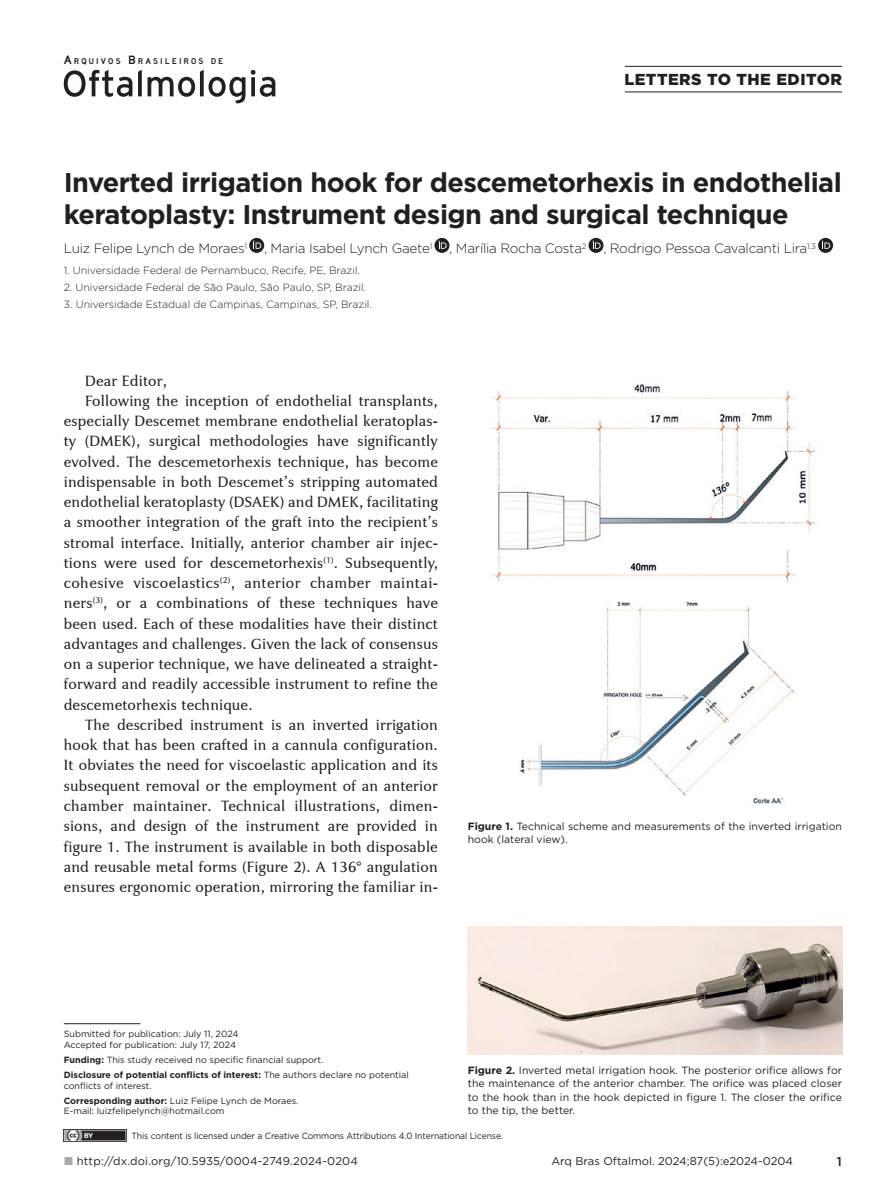
<style>
.page{position:relative;width:893px;height:1191px;background:#fff}
.page>*{position:absolute;margin:0;border:0;box-sizing:border-box;transform-origin:0 0}
.t1{font:700 27px/32.4px "Gotham";letter-spacing:-.02em;color:#231f20}
.t2{font:900 15.9px "Gotham";letter-spacing:.03em;color:#231f20}
.t3{font:15px "Jaguar JC Book";letter-spacing:.015em;color:#231f20}
.t4{font:15px "Jaguar JC Book";letter-spacing:.035em;color:#231f20}
.t5{font:300 13.5px "Gotham";letter-spacing:-.02em;color:#231f20}
.t6{font:500 12.75px "Gotham";color:#231f20}
.t7{font:11.25px "Gotham";color:#231f20}
.t8{font:10.5px/13.5px "Gotham";color:#231f20}
.t9{font:300 10.5px "Gotham";color:#231f20}
.t10{font:9px/15px "Gotham";color:#231f20}
.t11{font:9px "Gotham";color:#231f20;scale:.95 1}
.t12{font:7.8px "highwaygothic";letter-spacing:.255em;color:#231f20;scale:1.07 1}
.s1{font-size:11.25px}
.s2{font-weight:700}
.s3{color:#a8a9ad}
</style>
<div class="page">
<hr style="left:625px;top:66px;width:217px;height:1px;background:#231f20">
<hr style="left:625px;top:91px;width:217px;height:1px;background:#231f20">
<svg style="left:64px;top:70px;width:211px;height:33px"></svg>
<img style="left:64px;top:1129px;width:63px;height:12px">
<svg style="left:249px;top:238px;width:15px;height:15px"></svg>
<svg style="left:253px;top:241px;width:8px;height:8px"></svg>
<div style="left:434px;top:238px;width:15px;height:15px;background:#231f20;border-radius:50%"></div>
<svg style="left:438px;top:241px;width:9px;height:8px"></svg>
<div style="left:588px;top:238px;width:15px;height:15px;background:#231f20;border-radius:50%"></div>
<svg style="left:592px;top:241px;width:9px;height:8px"></svg>
<div style="left:818px;top:238px;width:15px;height:15px;background:#231f20;border-radius:50%"></div>
<svg style="left:822px;top:241px;width:8px;height:8px"></svg>
<hr style="left:64px;top:1023px;width:76px;height:1px;background:#231f20">
<img style="left:491px;top:384px;width:325px;height:420px">
<img style="left:468px;top:926px;width:374px;height:128px">
<p class="t12" style="left:64px;top:57px;width:151px"><span class="s1">A</span>RQUIVOS <span class="s1">B</span>RASILEIROS DE</p>
<p class="t2" style="left:624px;top:68px;width:219px">LETTERS TO THE EDITOR</p>
<h1 class="t1" style="left:64px;top:166px;width:780px">Inverted irrigation hook for descemetorhexis in endothelial keratoplasty: Instrument design and surgical technique</h1>
<p class="t5" style="left:64px;top:240px;width:185px">Luiz Felipe Lynch de Moraes<sup>1</sup></p>
<p class="t5" style="left:264px;top:240px;width:170px">, Maria Isabel Lynch Gaete<sup>1</sup></p>
<p class="t5" style="left:449px;top:240px;width:139px">, Marília Rocha Costa<sup>2</sup></p>
<p class="t5" style="left:603px;top:240px;width:214px">, Rodrigo Pessoa Cavalcanti Lira<sup>1,3</sup></p>
<p class="t9" style="left:64px;top:264px;width:298px">1. Universidade Federal de Pernambuco, Recife, PE, Brazil.</p>
<p class="t9" style="left:64px;top:281px;width:304px">2. Universidade Federal de São Paulo, São Paulo, SP, Brazil.</p>
<p class="t9" style="left:64px;top:297px;width:310px">3. Universidade Estadual de Campinas, Campinas, SP, Brazil.</p>
<p class="t3" style="left:85px;top:372px;width:83px">Dear Editor,</p>
<p class="t3" style="left:85px;top:392px;width:354px">Following the inception of endothelial transplants,</p>
<p class="t3" style="left:64px;top:412px;width:376px">especially Descemet membrane endothelial keratoplas-</p>
<p class="t3" style="left:64px;top:432px;width:376px">ty (DMEK), surgical methodologies have significantly</p>
<p class="t3" style="left:64px;top:453px;width:376px">evolved. The descemetorhexis technique, has become</p>
<p class="t3" style="left:64px;top:473px;width:376px">indispensable in both Descemet’s stripping automated</p>
<p class="t3" style="left:64px;top:493px;width:376px">endothelial keratoplasty (DSAEK) and DMEK, facilitating</p>
<p class="t3" style="left:64px;top:513px;width:376px">a smoother integration of the graft into the recipient’s</p>
<p class="t3" style="left:64px;top:534px;width:376px">stromal interface. Initially, anterior chamber air injec-</p>
<p class="t3" style="left:64px;top:554px;width:376px">tions were used for descemetorhexis<sup>(1)</sup>. Subsequently,</p>
<p class="t4" style="left:64px;top:574px;width:376px">cohesive viscoelastics<sup>(2)</sup>, anterior chamber maintai-</p>
<p class="t3" style="left:64px;top:594px;width:376px">ners<sup>(3)</sup>, or a combinations of these techniques have</p>
<p class="t3" style="left:64px;top:615px;width:376px">been used. Each of these modalities have their distinct</p>
<p class="t3" style="left:64px;top:635px;width:376px">advantages and challenges. Given the lack of consensus</p>
<p class="t3" style="left:64px;top:655px;width:376px">on a superior technique, we have delineated a straight-</p>
<p class="t3" style="left:64px;top:675px;width:376px">forward and readily accessible instrument to refine the</p>
<p class="t3" style="left:64px;top:696px;width:190px">descemetorhexis technique.</p>
<p class="t3" style="left:85px;top:716px;width:354px">The described instrument is an inverted irrigation</p>
<p class="t3" style="left:64px;top:736px;width:375px">hook that has been crafted in a cannula configuration.</p>
<p class="t3" style="left:64px;top:756px;width:375px">It obviates the need for viscoelastic application and its</p>
<p class="t3" style="left:64px;top:777px;width:376px">subsequent removal or the employment of an anterior</p>
<p class="t3" style="left:64px;top:797px;width:376px">chamber maintainer. Technical illustrations, dimen-</p>
<p class="t3" style="left:64px;top:817px;width:376px">sions, and design of the instrument are provided in</p>
<p class="t3" style="left:64px;top:837px;width:376px">figure 1. The instrument is available in both disposable</p>
<p class="t3" style="left:64px;top:858px;width:376px">and reusable metal forms (Figure 2). A 136° angulation</p>
<p class="t3" style="left:64px;top:878px;width:376px">ensures ergonomic operation, mirroring the familiar in-</p>
<p class="t8" style="left:468px;top:819px;width:376px"><span class="s2">Figure 1.</span> Technical scheme and measurements of the inverted irrigation hook (lateral view).</p>
<p class="t10" style="left:64px;top:1028px;width:176px;line-height:10.8px">Submitted for publication: July 11, 2024<br>Accepted for publication: July 17, 2024</p>
<p class="t10" style="left:64px;top:1051px;width:347px"><span class="s2">Funding:</span> This study received no specific financial support.<br><span class="s2">Disclosure of potential conflicts of interest:</span> The authors declare no potential</p>
<p class="t10" style="left:64px;top:1077px;width:236px">conflicts of interest.<br><span class="s2">Corresponding author:</span> Luiz Felipe Lynch de Moraes.</p>
<p class="t10" style="left:64px;top:1103px;width:162px">E-mail: luizfelipelynch@hotmail.com</p>
<p class="t8" style="left:468px;top:1063px;width:376px;text-align:justify"><span class="s2">Figure 2.</span> Inverted metal irrigation hook. The posterior orifice allows for the maintenance of the anterior chamber. The orifice was placed closer to the hook than in the hook depicted in figure 1. The closer the orifice to the tip, the better.</p>
<p class="t11" style="left:132px;top:1130px;width:392px">This content is licensed under a Creative Commons Attributions 4.0 International License.</p>
<p class="t7" style="left:64px;top:1153px;width:296px"><span class="s3">■</span> http://dx.doi.org/10.5935/0004-2749.2024-0204</p>
<p class="t7" style="left:551px;top:1153px;width:243px">Arq Bras Oftalmol. 2024;87(5):e2024-0204</p>
<p class="t6" style="left:837px;top:1153px;width:7px">1</p>
</div>
